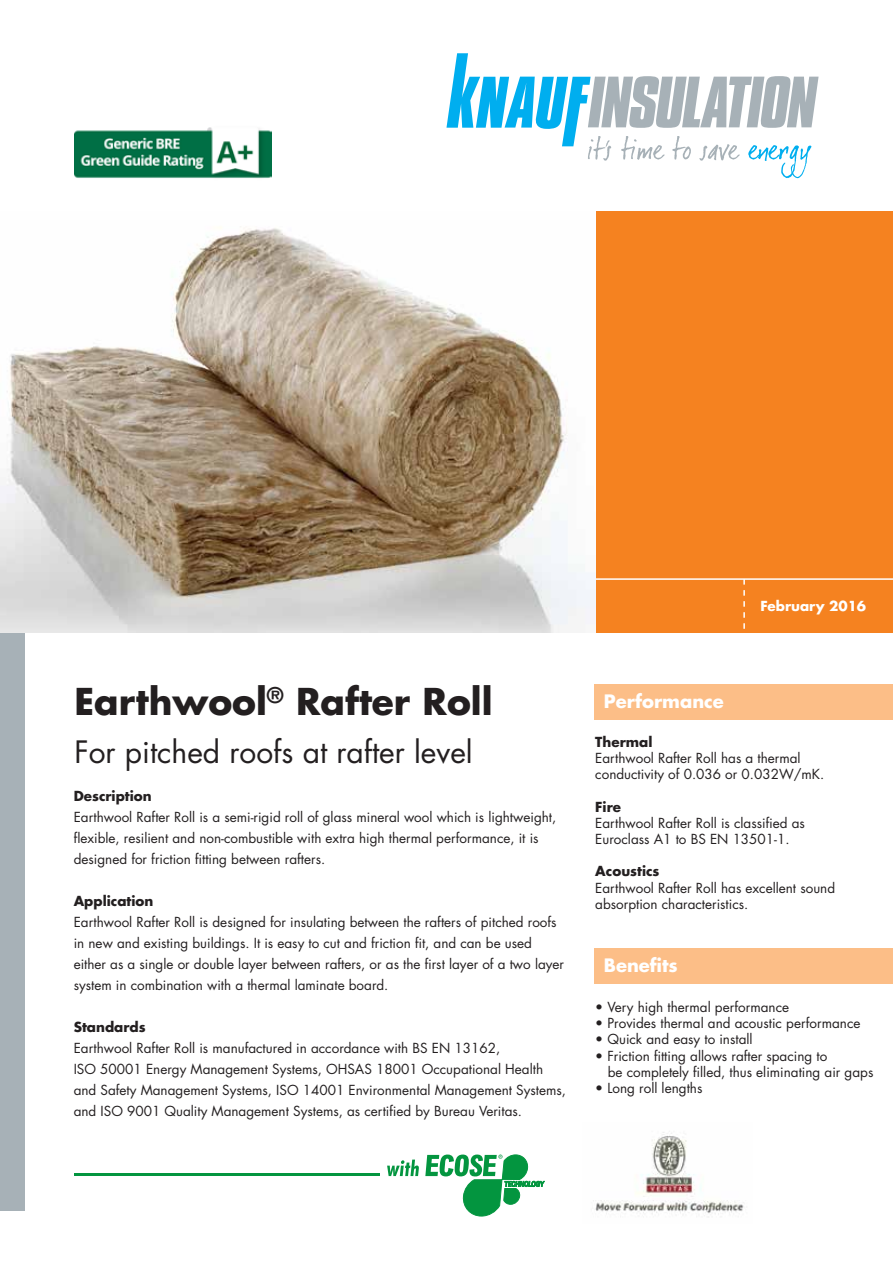
<style>
.page{position:relative;width:893px;height:1263px;background:#fff}
.page>*{position:absolute;margin:0;border:0;box-sizing:border-box;transform-origin:0 0}
.t1{font:700 36px "Futura Std";color:#231f20}
.t2{font:30px "Futura Std";color:#231f20}
.t3{font:700 18px "Futura Std";color:#fff}
.t4{font:13.5px/21px "Futura Std";color:#231f20}
.t5{font:700 13.5px "Futura Std";color:#231f20}
.t6{font:700 13.5px "Futura Std";color:#fff}
</style>
<div class="page">
<div style="left:595px;top:211px;width:298px;height:421px;background:#f58220"></div>
<svg style="left:446px;top:53px;width:373px;height:125px"></svg>
<div style="left:0;top:612px;width:25px;height:598px;background:#a7b1b7"></div>
<hr style="left:595px;top:578px;width:298px;height:2px;background:#fff">
<svg style="left:743px;top:579px;width:2px;height:54px"></svg>
<div style="left:594px;top:685px;width:299px;height:35px;background:#fcbe87"></div>
<div style="left:594px;top:948px;width:299px;height:35px;background:#fcbe87"></div>
<img style="left:0;top:226px;width:595px;height:406px">
<svg style="left:387px;top:1159px;width:32px;height:17px"></svg>
<hr style="left:74px;top:1173px;width:305px;height:3px;background:#03953f">
<svg style="left:425px;top:1154px;width:119px;height:62px"></svg>
<img style="left:593px;top:1131px;width:151px;height:86px">
<img style="left:74px;top:127px;width:197px;height:51px">
<h1 class="t1" style="left:74px;top:678px;width:420px">Earthwool<sup>®</sup> Rafter Roll</h1>
<h2 class="t2" style="left:74px;top:733px;width:400px">For pitched roofs at rafter level</h2>
<p class="t5" style="left:74px;top:787px;width:80px">Description</p>
<p class="t4" style="left:74px;top:806px;width:484px">Earthwool Rafter Roll is a semi-rigid roll of glass mineral wool which is lightweight, flexible, resilient and non-combustible with extra high thermal performance, it is designed for friction fitting between rafters.</p>
<p class="t5" style="left:74px;top:892px;width:81px">Application</p>
<p class="t4" style="left:74px;top:911px;width:492px">Earthwool Rafter Roll is designed for insulating between the rafters of pitched roofs in new and existing buildings. It is easy to cut and friction fit, and can be used either as a single or double layer between rafters, or as the first layer of a two layer system in combination with a thermal laminate board.</p>
<p class="t5" style="left:74px;top:1018px;width:73px">Standards</p>
<p class="t4" style="left:74px;top:1037px;width:494px">Earthwool Rafter Roll is manufactured in accordance with BS EN 13162,<br>ISO 50001 Energy Management Systems, OHSAS 18001 Occupational Health and Safety Management Systems, ISO 14001 Environmental Management Systems, and ISO 9001 Quality Management Systems, as certified by Bureau Veritas.</p>
<h3 class="t3" style="left:604px;top:690px;width:122px">Performance</h3>
<p class="t6" style="left:760px;top:597px;width:107px">February 2016</p>
<p class="t5" style="left:595px;top:733px;width:59px">Thermal</p>
<p class="t4" style="left:595px;top:750px;width:230px;line-height:16.2px">Earthwool Rafter Roll has a thermal conductivity of 0.036 or 0.032W/mK.</p>
<p class="t5" style="left:595px;top:797px;width:27px">Fire</p>
<p class="t4" style="left:595px;top:815px;width:211px;line-height:16.2px">Earthwool Rafter Roll is classified as<br>Euroclass A1 to BS EN 13501-1.</p>
<p class="t5" style="left:595px;top:862px;width:66px">Acoustics</p>
<p class="t4" style="left:595px;top:880px;width:241px;line-height:16.2px">Earthwool Rafter Roll has excellent sound absorption characteristics.</p>
<h3 class="t3" style="left:604px;top:954px;width:75px">Benefits</h3>
<p class="t4" style="left:595px;top:996px;width:195px">• Very high thermal performance</p>
<p class="t4" style="left:595px;top:1013px;width:267px">• Provides thermal and acoustic performance</p>
<p class="t4" style="left:595px;top:1029px;width:159px">• Quick and easy to install</p>
<p class="t4" style="left:608px;top:1047px;width:267px;line-height:16.2px;text-indent:-12px">• Friction fitting allows rafter spacing to<br>be completely filled, thus eliminating air gaps</p>
<p class="t4" style="left:595px;top:1077px;width:109px">• Long roll lengths</p>
</div>
